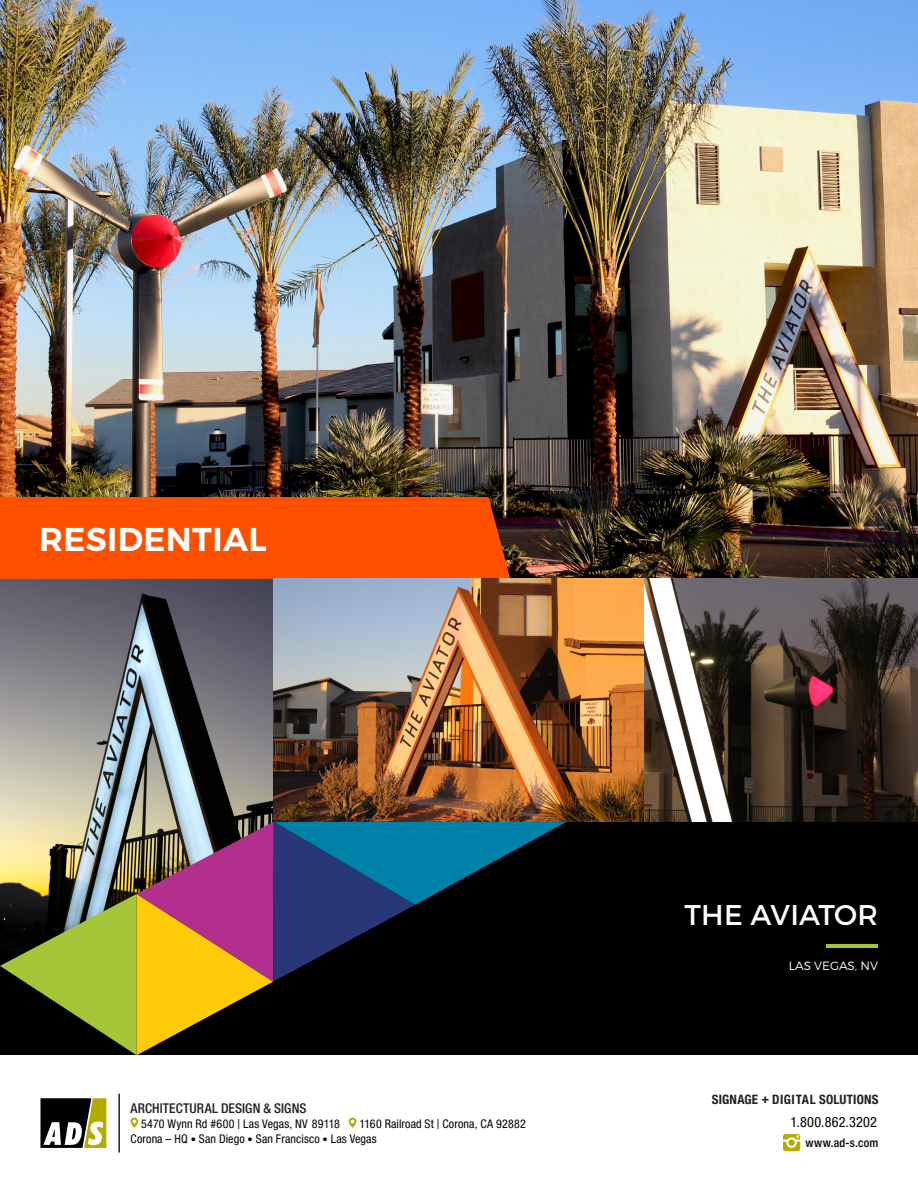
<style>
.page{position:relative;width:918px;height:1188px;background:#fff}
.page>*{position:absolute;margin:0;border:0;box-sizing:border-box;transform-origin:0 0}
.t1{font:600 33px "Montserrat";letter-spacing:.01em;color:#fff}
.t2{font:28.5px "Montserrat";letter-spacing:.01em;color:#fff}
.t3{font:condensed 14.25px "Helvetica Neue LT Std";letter-spacing:.015em;color:#000}
.t4{font:500 condensed 13.5px "Helvetica Neue LT Std";letter-spacing:.005em;color:#231f20}
.t5{font:700 condensed 12.9px "Helvetica Neue LT Std";letter-spacing:.015em;color:#231f20}
.t6{font:condensed 12px "Helvetica Neue LT Std";letter-spacing:.01em;color:#000}
.t7{font:500 condensed 12px "Helvetica Neue LT Std";letter-spacing:.015em;color:#000}
.t8{font:300 12px "Montserrat";color:#fff}
.s1{font-size:13.8px}
.s2{font-size:10.5px}
</style>
<div class="page">
<img style="left:0;top:0;width:918px;height:579px">
<div style="left:0;top:822px;width:918px;height:233px;background:#000001"></div>
<hr style="left:827px;top:945px;width:51px;height:3px;background:#a5c539">
<img style="left:0;top:579px;width:274px;height:243px">
<svg style="left:0;top:822px;width:566px;height:233px"></svg>
<div style="left:0;top:497px;width:510px;height:82px;background:#ff5000"></div>
<img style="left:274px;top:579px;width:370px;height:243px">
<img style="left:644px;top:579px;width:274px;height:243px">
<svg style="left:40px;top:1098px;width:66px;height:50px"></svg>
<hr style="left:118px;top:1094px;width:2px;height:59px;background:#231f20">
<svg style="left:130px;top:1118px;width:8px;height:10px"></svg>
<svg style="left:348px;top:1118px;width:9px;height:10px"></svg>
<svg style="left:783px;top:1134px;width:17px;height:17px"></svg>
<p class="t1" style="left:39px;top:519px;width:229px">RESIDENTIAL</p>
<p class="t4" style="left:130px;top:1100px;width:178px">ARCHITECTURAL DESIGN &amp; SIGNS</p>
<p class="t6" style="left:141px;top:1117px;width:200px">5470 Wynn Rd #600 <span class="s1">|</span> Las Vegas, NV 89118</p>
<p class="t6" style="left:359px;top:1117px;width:168px">1160 Railroad St <span class="s1">|</span> Corona, CA 92882</p>
<p class="t6" style="left:130px;top:1132px;width:248px">Corona – HQ <span class="s2">•</span> San Diego <span class="s2">•</span> San Francisco <span class="s2">•</span> Las Vegas</p>
<p class="t2" style="left:685px;top:898px;width:195px">THE AVIATOR</p>
<p class="t8" style="left:789px;top:958px;width:91px">LAS VEGAS, NV</p>
<p class="t5" style="left:712px;top:1092px;width:168px">SIGNAGE + DIGITAL SOLUTIONS</p>
<p class="t7" style="left:806px;top:1135px;width:74px">www.ad-s.com</p>
<p class="t3" style="left:791px;top:1113px;width:88px">1.800.862.3202</p>
</div>
